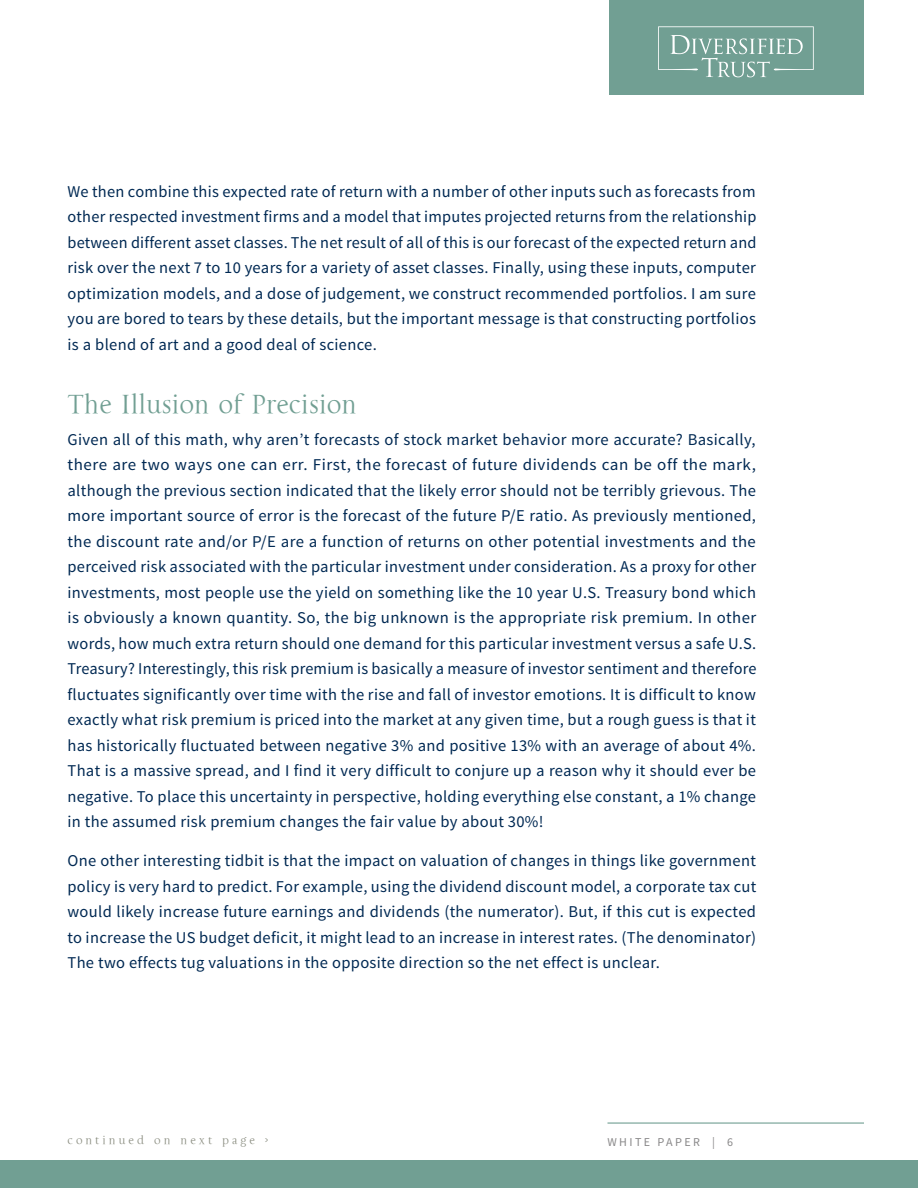
<style>
.page{position:relative;width:918px;height:1188px;background:#fff}
.page>*{position:absolute;margin:0;border:0;box-sizing:border-box;transform-origin:0 0}
.Article_Header{font:27px "La Gioconda OSTT";color:#719f93}
.Body_Page1{font:16.5px/25.5px "Source Sans Pro";letter-spacing:.02em;color:#002953;text-align:justify}
.t1{font:12px "La Gioconda OSTT";letter-spacing:.25em;color:#8b8e81}
.t2{font:12px "Source Sans Pro";letter-spacing:.2em;color:#888788}
</style>
<div class="page">
<div style="left:0;top:1161px;width:918px;height:27px;background:#719f93"></div>
<hr style="left:608px;top:1122px;width:256px;height:2px;background:#719f93">
<div style="left:609px;top:0;width:255px;height:94px;background:#719f93"></div>
<svg style="left:658px;top:26px;width:156px;height:51px"></svg>
<p class="Body_Page1" style="left:68px;top:179px;width:690px">We then combine this expected rate of return with a number of other inputs such as forecasts from other respected investment firms and a model that imputes projected returns from the relationship between different asset classes. The net result of all of this is our forecast of the expected return and risk over the next 7 to 10 years for a variety of asset classes. Finally, using these inputs, computer optimization models, and a dose of judgement, we construct recommended portfolios. I am sure you are bored to tears by these details, but the important message is that constructing portfolios is a blend of art and a good deal of science.</p>
<p class="Article_Header" style="left:68px;top:388px;width:291px">The Illusion of Precision</p>
<p class="Body_Page1" style="left:68px;top:427px;width:690px">Given all of this math, why aren’t forecasts of stock market behavior more accurate? Basically, there are two ways one can err. First, the forecast of future dividends can be off the mark, although the previous section indicated that the likely error should not be terribly grievous. The more important source of error is the forecast of the future P/E ratio. As previously mentioned, the discount rate and/or P/E are a function of returns on other potential investments and the perceived risk associated with the particular investment under consideration. As a proxy for other investments, most people use the yield on something like the 10 year U.S. Treasury bond which is obviously a known quantity. So, the big unknown is the appropriate risk premium. In other words, how much extra return should one demand for this particular investment versus a safe U.S.<br>Treasury? Interestingly, this risk premium is basically a measure of investor sentiment and therefore fluctuates significantly over time with the rise and fall of investor emotions. It is difficult to know exactly what risk premium is priced into the market at any given time, but a rough guess is that it has historically fluctuated between negative 3% and positive 13% with an average of about 4%.<br>That is a massive spread, and I find it very difficult to conjure up a reason why it should ever be negative. To place this uncertainty in perspective, holding everything else constant, a 1% change in the assumed risk premium changes the fair value by about 30%!</p>
<p class="Body_Page1" style="left:68px;top:848px;width:690px">One other interesting tidbit is that the impact on valuation of changes in things like government policy is very hard to predict. For example, using the dividend discount model, a corporate tax cut would likely increase future earnings and dividends (the numerator). But, if this cut is expected to increase the US budget deficit, it might lead to an increase in interest rates. (The denominator)<br>The two effects tug valuations in the opposite direction so the net effect is unclear.</p>
<p class="t1" style="left:68px;top:1133px;width:202px">continued on next page &gt;</p>
<p class="t2" style="left:608px;top:1135px;width:127px">WHITE PAPER | 6</p>
</div>
